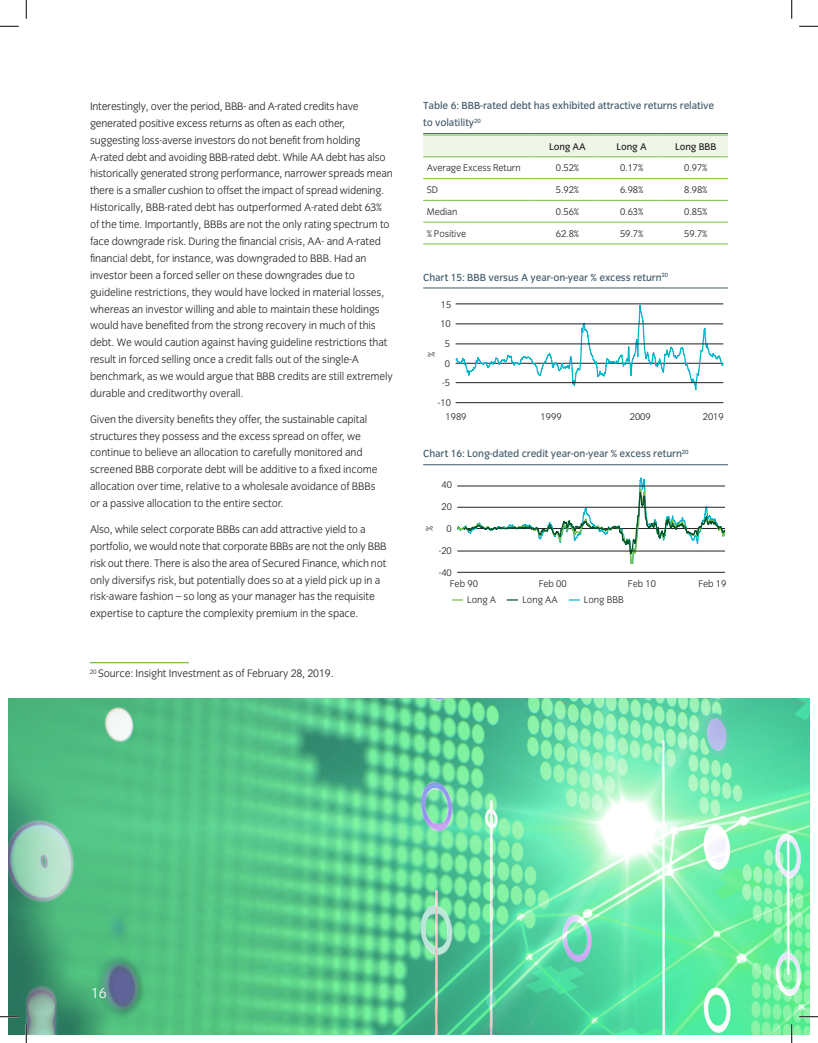
<style>
.page{position:relative;width:818px;height:1043px;background:#fff}
.page>*{position:absolute;margin:0;border:0;box-sizing:border-box;transform-origin:0 0}
._7__Page_Numbers_Le{font:15px "Congress Sans Light Std";color:#fff}
._8__Black_Body_txt{font:11.25px/16.9px "Congress Sans Light Std";letter-spacing:-.01em;color:#231f20}
._12__Disclaimer_tex{font:11.25px "Congress Sans Light Std";letter-spacing:-.01em;color:#231f20}
._10__Chart_Titles{font:10.62px/16.9px "Congress Sans Std";letter-spacing:-.01em;color:#405968}
._4__Table_Text_-_Bo{font:10px "Congress Sans Light Std";color:#231f20}
._6__Table_Text_-_Bo{font:10px "Congress Sans Light Std";letter-spacing:-.01em;color:#231f20}
._2__Table_Text_-_He{font:10px "Congress Sans Std";letter-spacing:-.01em;color:#231f20}
</style>
<div class="page">
<hr style="left:423px;top:133px;width:304px;height:1px;background:#405968">
<hr style="left:423px;top:288px;width:304px;height:1px;background:#405968">
<hr style="left:423px;top:464px;width:304px;height:1px;background:#405968">
<div style="left:423px;top:136px;width:304px;height:21px;background:#eff6e8"></div>
<hr style="left:423px;top:178px;width:112px;height:1px;background:#79c142">
<hr style="left:423px;top:200px;width:112px;height:1px;background:#79c142">
<hr style="left:423px;top:222px;width:112px;height:1px;background:#79c142">
<hr style="left:423px;top:244px;width:112px;height:1px;background:#79c142">
<hr style="left:535px;top:178px;width:64px;height:1px;background:#79c142">
<hr style="left:599px;top:178px;width:64px;height:1px;background:#79c142">
<hr style="left:663px;top:178px;width:64px;height:1px;background:#79c142">
<hr style="left:535px;top:200px;width:64px;height:1px;background:#79c142">
<hr style="left:599px;top:200px;width:64px;height:1px;background:#79c142">
<hr style="left:663px;top:200px;width:64px;height:1px;background:#79c142">
<hr style="left:535px;top:222px;width:64px;height:1px;background:#79c142">
<hr style="left:599px;top:222px;width:64px;height:1px;background:#79c142">
<hr style="left:663px;top:222px;width:64px;height:1px;background:#79c142">
<hr style="left:535px;top:244px;width:64px;height:1px;background:#79c142">
<hr style="left:599px;top:244px;width:64px;height:1px;background:#79c142">
<hr style="left:663px;top:244px;width:64px;height:1px;background:#79c142">
<hr style="left:423px;top:135px;width:112px;height:1px;background:#79c142">
<hr style="left:535px;top:135px;width:64px;height:1px;background:#79c142">
<hr style="left:599px;top:135px;width:64px;height:1px;background:#79c142">
<hr style="left:663px;top:135px;width:64px;height:1px;background:#79c142">
<hr style="left:423px;top:157px;width:112px;height:1px;background:#79c142">
<hr style="left:535px;top:157px;width:64px;height:1px;background:#79c142">
<hr style="left:599px;top:157px;width:64px;height:1px;background:#79c142">
<hr style="left:663px;top:157px;width:64px;height:1px;background:#79c142">
<svg style="left:455px;top:304px;width:269px;height:86px"></svg>
<hr style="left:455px;top:344px;width:268px;height:1px;background:#231f20">
<hr style="left:455px;top:324px;width:268px;height:1px;background:#231f20">
<hr style="left:455px;top:382px;width:268px;height:1px;background:#231f20">
<hr style="left:455px;top:402px;width:268px;height:1px;background:#231f20">
<hr style="left:455px;top:304px;width:268px;height:1px;background:#231f20">
<svg style="left:457px;top:477px;width:269px;height:87px"></svg>
<hr style="left:457px;top:507px;width:268px;height:1px;background:#231f20">
<hr style="left:457px;top:486px;width:268px;height:1px;background:#231f20">
<hr style="left:457px;top:551px;width:268px;height:1px;background:#231f20">
<hr style="left:457px;top:572px;width:268px;height:1px;background:#231f20">
<hr style="left:90px;top:662px;width:99px;height:1px;background:#79c142">
<img style="left:9px;top:699px;width:800px;height:335px">
<svg style="left:0;top:25px;width:19px;height:2px"></svg>
<svg style="left:799px;top:25px;width:19px;height:2px"></svg>
<svg style="left:0;top:1015px;width:19px;height:2px"></svg>
<svg style="left:799px;top:1015px;width:19px;height:2px"></svg>
<svg style="left:25px;top:0;width:2px;height:19px"></svg>
<svg style="left:25px;top:1024px;width:2px;height:18px"></svg>
<svg style="left:791px;top:0;width:1px;height:19px"></svg>
<svg style="left:790px;top:1024px;width:2px;height:18px"></svg>
<p class="_8__Black_Body_txt" style="left:90px;top:98px;width:304px">Interestingly, over the period, BBB- and A-rated credits have generated positive excess returns as often as each other, suggesting loss-averse investors do not benefit from holding A-rated debt and avoiding BBB-rated debt. While AA debt has also historically generated strong performance, narrower spreads mean there is a smaller cushion to offset the impact of spread widening.<br>Historically, BBB-rated debt has outperformed A-rated debt 63% of the time. Importantly, BBBs are not the only rating spectrum to face downgrade risk. During the financial crisis, AA- and A-rated financial debt, for instance, was downgraded to BBB. Had an investor been a forced seller on these downgrades due to guideline restrictions, they would have locked in material losses, whereas an investor willing and able to maintain these holdings would have benefited from the strong recovery in much of this debt. We would caution against having guideline restrictions that result in forced selling once a credit falls out of the single-A benchmark, as we would argue that BBB credits are still extremely durable and creditworthy overall.</p>
<p class="_8__Black_Body_txt" style="left:90px;top:411px;width:289px">Given the diversity benefits they offer, the sustainable capital structures they possess and the excess spread on offer, we continue to believe an allocation to carefully monitored and screened BBB corporate debt will be additive to a fixed income allocation over time, relative to a wholesale avoidance of BBBs or a passive allocation to the entire sector.</p>
<p class="_8__Black_Body_txt" style="left:90px;top:521px;width:298px">Also, while select corporate BBBs can add attractive yield to a portfolio, we would note that corporate BBBs are not the only BBB risk out there. There is also the area of Secured Finance, which not only diversifys risk, but potentially does so at a yield pick up in a risk-aware fashion – so long as your manager has the requisite expertise to capture the complexity premium in the space.</p>
<p class="_12__Disclaimer_tex" style="left:90px;top:667px;width:245px"><sup>20</sup> Source: Insight Investment as of February 28, 2019.</p>
<p class="_10__Chart_Titles" style="left:423px;top:98px;width:292px">Table 6: BBB-rated debt has exhibited attractive returns relative to volatility<sup>20</sup></p>
<p class="_2__Table_Text_-_He" style="left:549px;top:141px;width:38px">Long AA</p>
<p class="_2__Table_Text_-_He" style="left:616px;top:141px;width:32px">Long A</p>
<p class="_2__Table_Text_-_He" style="left:675px;top:141px;width:43px">Long BBB</p>
<p class="_4__Table_Text_-_Bo" style="left:426px;top:163px;width:95px">Average Excess Return</p>
<p class="_6__Table_Text_-_Bo" style="left:556px;top:163px;width:25px">0.52%</p>
<p class="_6__Table_Text_-_Bo" style="left:620px;top:163px;width:25px">0.17%</p>
<p class="_6__Table_Text_-_Bo" style="left:684px;top:163px;width:25px">0.97%</p>
<p class="_4__Table_Text_-_Bo" style="left:426px;top:184px;width:13px">SD</p>
<p class="_6__Table_Text_-_Bo" style="left:556px;top:184px;width:25px">5.92%</p>
<p class="_6__Table_Text_-_Bo" style="left:620px;top:184px;width:25px">6.98%</p>
<p class="_6__Table_Text_-_Bo" style="left:684px;top:184px;width:25px">8.98%</p>
<p class="_4__Table_Text_-_Bo" style="left:426px;top:206px;width:32px">Median</p>
<p class="_6__Table_Text_-_Bo" style="left:556px;top:206px;width:25px">0.56%</p>
<p class="_6__Table_Text_-_Bo" style="left:620px;top:206px;width:25px">0.63%</p>
<p class="_6__Table_Text_-_Bo" style="left:684px;top:206px;width:25px">0.85%</p>
<p class="_4__Table_Text_-_Bo" style="left:426px;top:228px;width:41px">% Positive</p>
<p class="_6__Table_Text_-_Bo" style="left:556px;top:228px;width:25px">62.8%</p>
<p class="_6__Table_Text_-_Bo" style="left:620px;top:228px;width:25px">59.7%</p>
<p class="_6__Table_Text_-_Bo" style="left:684px;top:228px;width:25px">59.7%</p>
<p class="_10__Chart_Titles" style="left:423px;top:269px;width:246px">Chart 15: BBB versus A year-on-year % excess return<sup>20</sup></p>
<p class="_4__Table_Text_-_Bo" style="left:441px;top:299px;width:12px">15</p>
<p class="_4__Table_Text_-_Bo" style="left:440px;top:318px;width:12px">10</p>
<p class="_4__Table_Text_-_Bo" style="left:426px;top:357px;width:7px;rotate:-90deg">%</p>
<p class="_4__Table_Text_-_Bo" style="left:445px;top:338px;width:7px">5</p>
<p class="_4__Table_Text_-_Bo" style="left:445px;top:358px;width:7px">0</p>
<p class="_4__Table_Text_-_Bo" style="left:442px;top:377px;width:9px">-5</p>
<p class="_4__Table_Text_-_Bo" style="left:438px;top:397px;width:15px">-10</p>
<p class="_4__Table_Text_-_Bo" style="left:540px;top:411px;width:23px">1999</p>
<p class="_4__Table_Text_-_Bo" style="left:629px;top:411px;width:23px">2009</p>
<p class="_4__Table_Text_-_Bo" style="left:702px;top:411px;width:23px">2019</p>
<p class="_10__Chart_Titles" style="left:423px;top:445px;width:267px">Chart 16: Long-dated credit year-on-year % excess return<sup>20</sup></p>
<p class="_4__Table_Text_-_Bo" style="left:445px;top:411px;width:23px">1989</p>
<p class="_4__Table_Text_-_Bo" style="left:441px;top:479px;width:12px">40</p>
<p class="_4__Table_Text_-_Bo" style="left:424px;top:531px;width:7px;rotate:-90deg">%</p>
<p class="_4__Table_Text_-_Bo" style="left:441px;top:501px;width:12px">20</p>
<p class="_4__Table_Text_-_Bo" style="left:446px;top:523px;width:7px">0</p>
<p class="_4__Table_Text_-_Bo" style="left:438px;top:545px;width:15px">-20</p>
<p class="_4__Table_Text_-_Bo" style="left:438px;top:567px;width:15px">-40</p>
<p class="_4__Table_Text_-_Bo" style="left:450px;top:578px;width:30px">Feb 90</p>
<p class="_4__Table_Text_-_Bo" style="left:538px;top:578px;width:30px">Feb 00</p>
<p class="_4__Table_Text_-_Bo" style="left:628px;top:578px;width:30px">Feb 10</p>
<p class="_4__Table_Text_-_Bo" style="left:698px;top:578px;width:30px">Feb 19</p>
<p class="_4__Table_Text_-_Bo" style="left:467px;top:594px;width:31px">Long A</p>
<p class="_4__Table_Text_-_Bo" style="left:522px;top:594px;width:37px">Long AA</p>
<p class="_4__Table_Text_-_Bo" style="left:584px;top:594px;width:41px">Long BBB</p>
<p class="_7__Page_Numbers_Le" style="left:91px;top:985px;width:17px">16</p>
</div>
